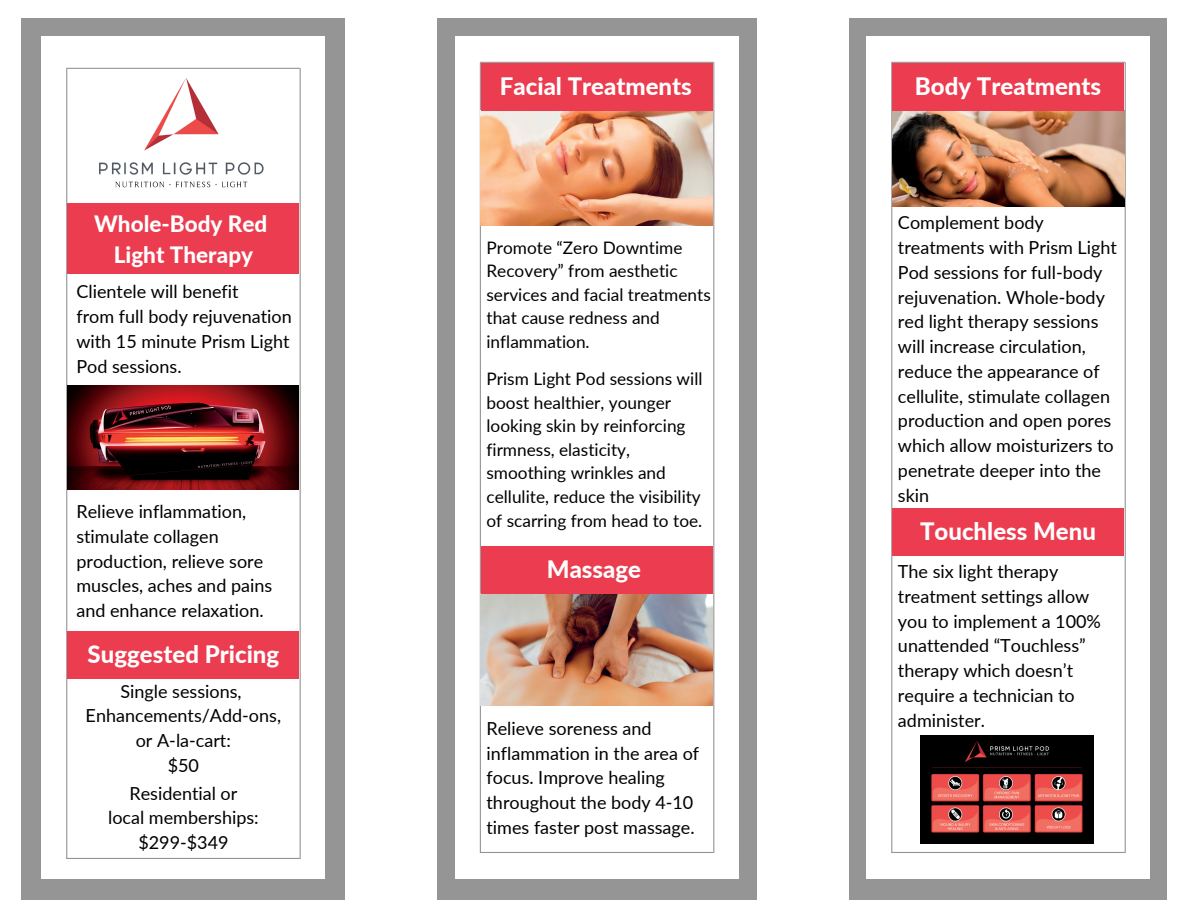
<style>
.page{position:relative;width:1188px;height:918px;background:#fff}
.page>*{position:absolute;margin:0;border:0;box-sizing:border-box;transform-origin:0 0}
.t1{font:800 24px "Lato";color:#fff}
.t2{font:800 22.5px/31.5px "Lato";color:#fff;text-align:center}
.t3{font:18px/24.8px "Lato";color:#000}
.t4{font:17.25px/23.7px "Lato";color:#000}
</style>
<div class="page">
<div style="left:21px;top:18px;width:324px;height:882px;background:#959595"></div>
<div style="left:41px;top:36px;width:284px;height:843px;background:#fff"></div>
<hr style="left:67px;top:68px;width:233px;height:1px;background:#959595">
<hr style="left:300px;top:69px;width:1px;height:789px;background:#959595">
<hr style="left:66px;top:69px;width:1px;height:789px;background:#959595">
<hr style="left:67px;top:858px;width:233px;height:1px;background:#959595">
<div style="left:67px;top:203px;width:232px;height:71px;background:#ec3c50"></div>
<div style="left:437px;top:18px;width:320px;height:882px;background:#959595"></div>
<div style="left:455px;top:36px;width:283px;height:843px;background:#fff"></div>
<hr style="left:480px;top:62px;width:233px;height:1px;background:#959595">
<hr style="left:713px;top:63px;width:1px;height:789px;background:#959595">
<hr style="left:480px;top:63px;width:1px;height:789px;background:#959595">
<hr style="left:480px;top:852px;width:233px;height:1px;background:#959595">
<img style="left:481px;top:110px;width:232px;height:116px">
<div style="left:849px;top:18px;width:318px;height:882px;background:#959595"></div>
<div style="left:866px;top:36px;width:284px;height:843px;background:#fff"></div>
<hr style="left:892px;top:62px;width:233px;height:1px;background:#959595">
<hr style="left:1125px;top:63px;width:1px;height:789px;background:#959595">
<hr style="left:891px;top:63px;width:1px;height:789px;background:#959595">
<hr style="left:892px;top:852px;width:233px;height:1px;background:#959595">
<img style="left:892px;top:110px;width:232px;height:97px">
<img style="left:481px;top:593px;width:232px;height:113px">
<img style="left:67px;top:385px;width:232px;height:105px">
<img style="left:920px;top:735px;width:174px;height:108px">
<div style="left:481px;top:63px;width:232px;height:47px;background:#ec3c50"></div>
<div style="left:481px;top:546px;width:232px;height:47px;background:#ec3c50"></div>
<div style="left:892px;top:63px;width:232px;height:47px;background:#ec3c50"></div>
<div style="left:892px;top:508px;width:232px;height:47px;background:#ec3c50"></div>
<div style="left:67px;top:631px;width:232px;height:48px;background:#ec3c50"></div>
<img style="left:99px;top:78px;width:165px;height:110px">
<p class="t2" style="left:94px;top:207px;width:175px">Whole-Body Red<br>Light Therapy</p>
<p class="t3" style="left:76px;top:279px;width:217px">Clientele will benefit<br>from full body rejuvenation with 15 minute Prism Light<br>Pod sessions.</p>
<p class="t3" style="left:76px;top:499px;width:197px">Relieve inflammation, stimulate collagen production, relieve sore muscles, aches and pains and enhance relaxation.</p>
<h1 class="t1" style="left:88px;top:640px;width:193px">Suggested Pricing</h1>
<p class="t3" style="left:86px;top:678px;width:197px;text-align:center">Single sessions,<br>Enhancements/Add-ons, or A-la-cart:<br>$50</p>
<p class="t3" style="left:108px;top:780px;width:152px;text-align:center">Residential or<br>local memberships: $299-$349</p>
<h1 class="t1" style="left:500px;top:71px;width:193px">Facial Treatments</h1>
<p class="t4" style="left:487px;top:235px;width:226px">Promote “Zero Downtime<br>Recovery” from aesthetic services and facial treatments that cause redness and inflammation.</p>
<p class="t4" style="left:487px;top:366px;width:217px">Prism Light Pod sessions will boost healthier, younger looking skin by reinforcing firmness, elasticity, smoothing wrinkles and cellulite, reduce the visibility of scarring from head to toe.</p>
<h1 class="t1" style="left:547px;top:554px;width:96px">Massage</h1>
<p class="t3" style="left:487px;top:716px;width:214px">Relieve soreness and inflammation in the area of focus. Improve healing throughout the body 4-10 times faster post massage.</p>
<h1 class="t1" style="left:915px;top:71px;width:188px">Body Treatments</h1>
<p class="t3" style="left:898px;top:210px;width:220px">Complement body treatments with Prism Light<br>Pod sessions for full-body rejuvenation. Whole-body red light therapy sessions will increase circulation, reduce the appearance of cellulite, stimulate collagen production and open pores which allow moisturizers to penetrate deeper into the skin</p>
<h1 class="t1" style="left:920px;top:517px;width:177px">Touchless Menu</h1>
<p class="t3" style="left:898px;top:559px;width:205px">The six light therapy treatment settings allow you to implement a 100% unattended “Touchless” therapy which doesn’t require a technician to administer.</p>
</div>
